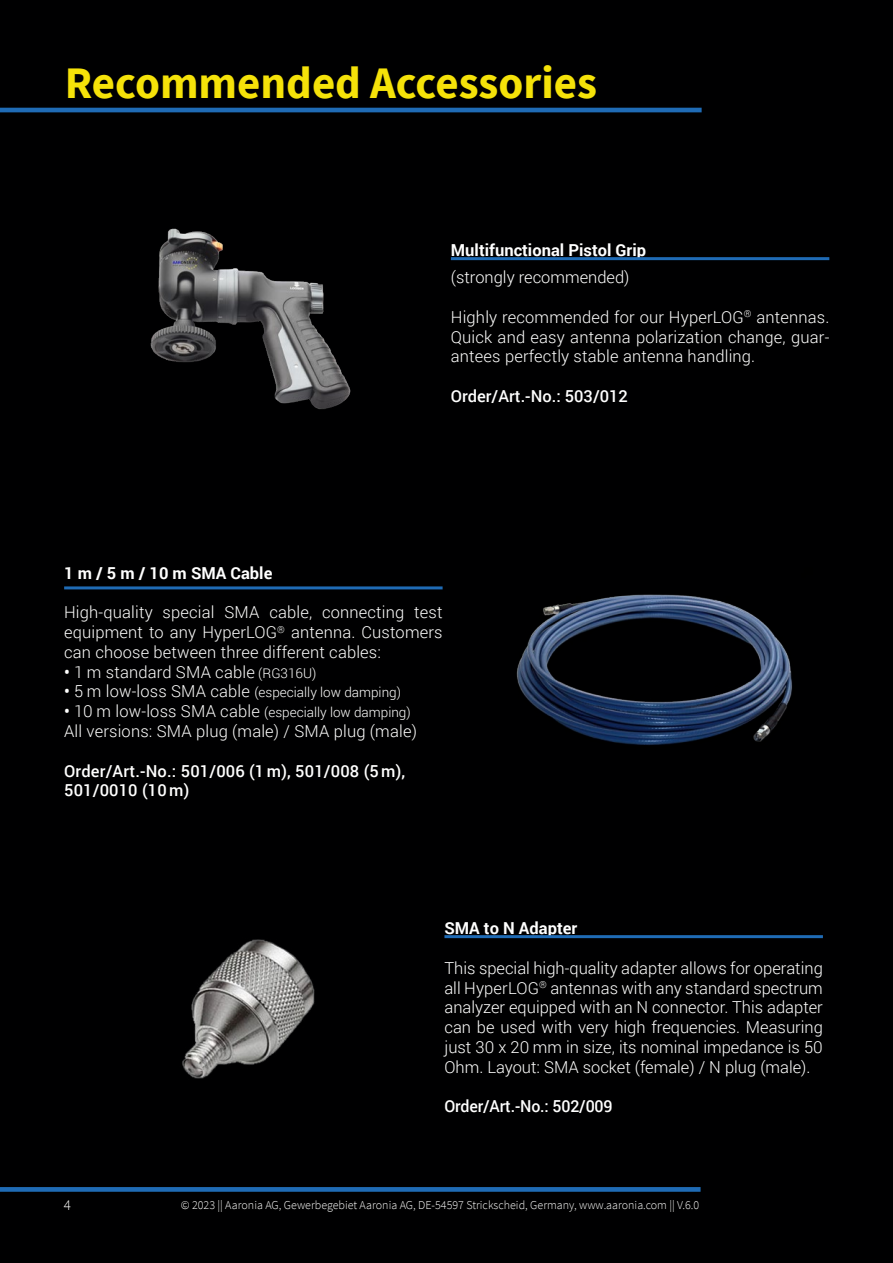
<style>
.page{position:relative;width:893px;height:1263px;background:#000001}
.page>*{position:absolute;margin:0;border:0;box-sizing:border-box;transform-origin:0 0}
.t1{font:700 45px "Source Sans Pro";color:#f5e209}
.t2{font:300 16.5px/19.8px "Roboto";letter-spacing:.01em;color:#fff;text-align:justify}
.t3{font:500 16.5px/19.8px "Roboto";letter-spacing:.01em;color:#fff}
.t4{font:700 16.5px "Roboto";color:#fff}
.t5{font:500 16.5px "Roboto";letter-spacing:-.01em;color:#fff}
.t6{font:300 15px "Source Sans Pro";color:#fff}
.t7{font:300 13.5px "Roboto";color:#fff}
.t8{font:300 12px "Source Sans Pro";color:#fff}
.s1{font-weight:500}
.s2{font-size:13.5px}
.s3{font-weight:500;font-size:16.5px}
.s4{font-size:16.5px}
</style>
<div class="page">
<svg style="left:0;top:1187px;width:701px;height:5px;background:#1c64aa"></svg>
<div style="left:64px;top:586px;width:379px;height:3px;border:2px solid #1f6bb5"></div>
<div style="left:444px;top:935px;width:379px;height:3px;border:2px solid #1f6bb5"></div>
<div style="left:451px;top:257px;width:378px;height:3px;border:2px solid #1f6bb5"></div>
<hr style="left:0;top:108px;width:702px;height:4px;background:#1f6bb5">
<img style="left:182px;top:939px;width:133px;height:140px">
<img style="left:150px;top:228px;width:201px;height:181px">
<img style="left:516px;top:594px;width:276px;height:151px">
<h1 class="t1" style="left:65px;top:52px;width:534px">Recommended Accessories</h1>
<p class="t4" style="left:451px;top:238px;width:197px">Multifunctional Pistol Grip</p>
<p class="t2" style="left:451px;top:267px;width:180px">(strongly recommended)</p>
<p class="t2" style="left:451px;top:306px;width:380px">Highly recommended for our HyperLOG<sup>®</sup> antennas.<br>Quick and easy antenna polarization change, guar&shy;antees perfectly stable antenna handling.</p>
<p class="t3" style="left:451px;top:386px;width:179px">Order/Art.-No.: 503/012</p>
<p class="t4" style="left:64px;top:561px;width:210px">1 m / 5 m / 10 m SMA Cable</p>
<p class="t2" style="left:64px;top:602px;width:380px">High-quality special SMA cable, connecting test equipment to any HyperLOG<sup>®</sup> antenna. Customers can choose between three different cables:</p>
<p class="t2" style="left:64px;top:661px;width:254px"><span class="s1">•</span> 1 m standard SMA cable <span class="s2">(RG316U)</span></p>
<p class="t7" style="left:64px;top:683px;width:338px"><span class="s3">•</span> <span class="s4">5 m low-loss SMA cable</span> (especially low damping)</p>
<p class="t7" style="left:64px;top:703px;width:348px"><span class="s3">•</span> <span class="s4">10 m low-loss SMA cable</span> (especially low damping)</p>
<p class="t2" style="left:64px;top:721px;width:354px">All versions: SMA plug (male) / SMA plug (male)</p>
<p class="t3" style="left:64px;top:760px;width:343px">Order/Art.-No.: 501/006 (1 m), 501/008 (5 m),<br>501/0010 (10 m)</p>
<p class="t4" style="left:444px;top:916px;width:134px">SMA to N Adapter</p>
<p class="t2" style="left:444px;top:957px;width:380px">This special high-quality adapter allows for operating all HyperLOG<sup>®</sup> antennas with any standard spectrum analyzer equipped with an N connector. This adapter can be used with very high frequencies. Measuring just 30 x 20 mm in size, its nominal impedance is 50<br>Ohm. Layout: SMA socket (female) / N plug (male).</p>
<p class="t5" style="left:444px;top:1095px;width:170px">Order/Art.-No.: 502/009</p>
<p class="t6" style="left:64px;top:1196px;width:9px">4</p>
<p class="t8" style="left:181px;top:1197px;width:520px">© 2023 || Aaronia AG, Gewerbegebiet Aaronia AG, DE-54597 Strickscheid, Germany, www.aaronia.com || V.6.0</p>
</div>
